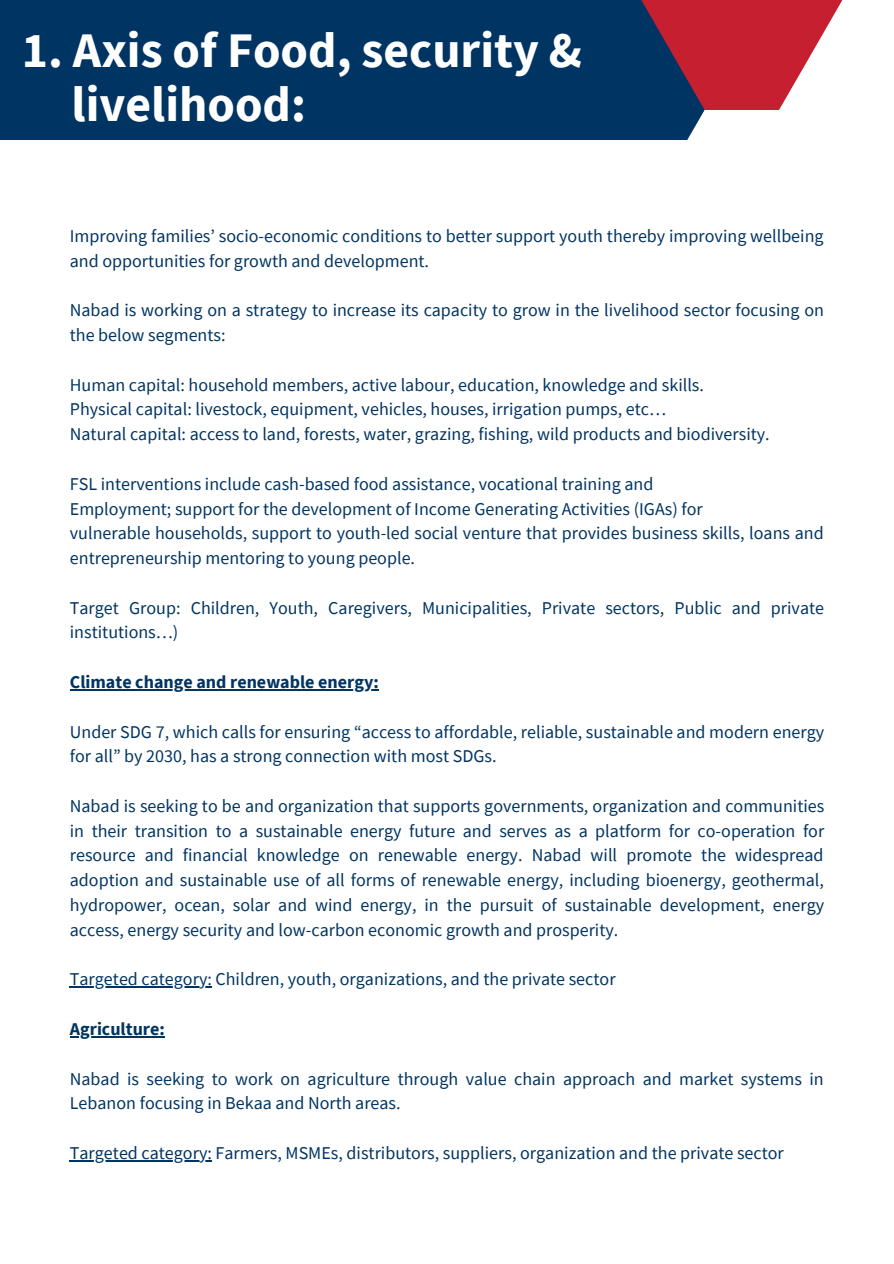
<style>
.page{position:relative;width:894px;height:1264px;background:#fff}
.page>*{position:absolute;margin:0;border:0;box-sizing:border-box;transform-origin:0 0}
.t1{font:700 49.65px "Source Sans Pro";color:#fff}
.t2{font:18px/24.8px "Source Sans Pro";color:#003462}
.t3{font:700 18px "Source Sans Pro";color:#003462}
</style>
<div class="page">
<div style="left:0;top:0;width:705px;height:140px;background:#003462"></div>
<svg style="left:634px;top:0;width:209px;height:110px"></svg>
<hr style="left:70px;top:689px;width:309px;height:1px;background:#003462">
<hr style="left:70px;top:986px;width:142px;height:1px;background:#003462">
<hr style="left:70px;top:1036px;width:95px;height:1px;background:#003462">
<hr style="left:70px;top:1159px;width:142px;height:2px;background:#003462">
<p class="t1" style="left:22px;top:18px;width:561px">1. Axis of Food, security &amp;</p>
<p class="t1" style="left:72px;top:72px;width:236px">livelihood:</p>
<p class="t2" style="left:70px;top:223px;width:755px">Improving families’ socio-economic conditions to better support youth thereby improving wellbeing and opportunities for growth and development.</p>
<p class="t2" style="left:70px;top:297px;width:755px">Nabad is working on a strategy to increase its capacity to grow in the livelihood sector focusing on the below segments:</p>
<p class="t2" style="left:70px;top:372px;width:635px">Human capital: household members, active labour, education, knowledge and skills.</p>
<p class="t2" style="left:70px;top:396px;width:597px">Physical capital: livestock, equipment, vehicles, houses, irrigation pumps, etc…</p>
<p class="t2" style="left:70px;top:421px;width:701px">Natural capital: access to land, forests, water, grazing, fishing, wild products and biodiversity.</p>
<p class="t2" style="left:70px;top:471px;width:585px">FSL interventions include cash-based food assistance, vocational training and</p>
<p class="t2" style="left:70px;top:496px;width:634px">Employment; support for the development of Income Generating Activities (IGAs) for</p>
<p class="t2" style="left:70px;top:520px;width:755px">vulnerable households, support to youth-led social venture that provides business skills, loans and entrepreneurship mentoring to young people.</p>
<p class="t2" style="left:70px;top:595px;width:755px">Target Group: Children, Youth, Caregivers, Municipalities, Private sectors, Public and private institutions…)</p>
<p class="t3" style="left:70px;top:670px;width:310px">Climate change and renewable energy:</p>
<p class="t2" style="left:70px;top:718px;width:755px">Under SDG 7, which calls for ensuring “access to affordable, reliable, sustainable and modern energy for all” by 2030, has a strong connection with most SDGs.</p>
<p class="t2" style="left:70px;top:793px;width:755px;text-align:justify">Nabad is seeking to be and organization that supports governments, organization and communities in their transition to a sustainable energy future and serves as a platform for co-operation for resource and financial knowledge on renewable energy. Nabad will promote the widespread adoption and sustainable use of all forms of renewable energy, including bioenergy, geothermal, hydropower, ocean, solar and wind energy, in the pursuit of sustainable development, energy access, energy security and low-carbon economic growth and prosperity.</p>
<p class="t2" style="left:70px;top:966px;width:547px">Targeted category: Children, youth, organizations, and the private sector</p>
<p class="t3" style="left:70px;top:1017px;width:96px">Agriculture:</p>
<p class="t2" style="left:70px;top:1065px;width:755px">Nabad is seeking to work on agriculture through value chain approach and market systems in<br>Lebanon focusing in Bekaa and North areas.</p>
<p class="t2" style="left:70px;top:1140px;width:715px">Targeted category: Farmers, MSMEs, distributors, suppliers, organization and the private sector</p>
</div>
